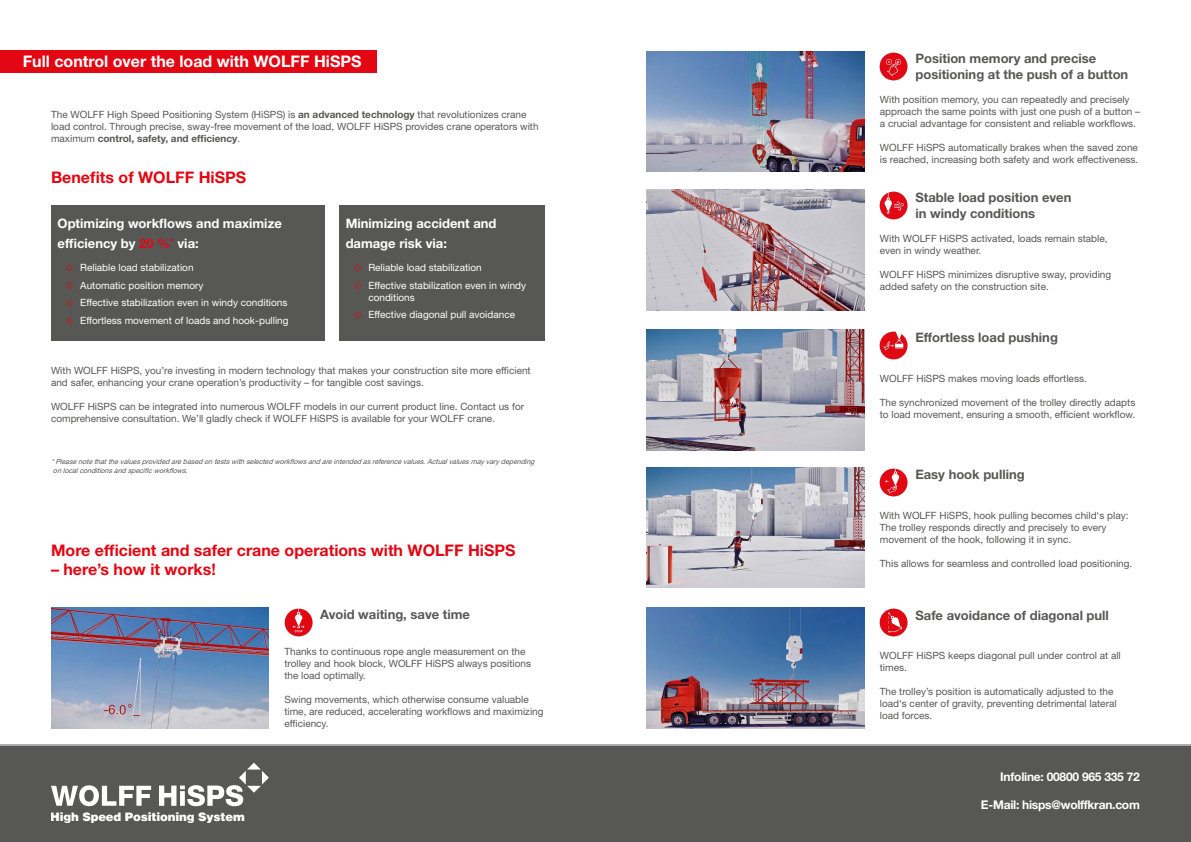
<style>
.page{position:relative;width:1191px;height:842px;background:#fff}
.page>*{position:absolute;margin:0;border:0;box-sizing:border-box;transform-origin:0 0}
.t1{font:700 16px "Helvetica Neue LT Std";color:#e30613}
.t2{font:700 16px "Helvetica Neue LT Std";color:#fff}
.t3{font:700 13px/15.6px "Helvetica Neue LT Std";color:#575756}
.t4{font:700 13px/19.2px "Helvetica Neue LT Std";color:#fff}
.t5{font:700 12px "Helvetica Neue LT Std";letter-spacing:-.02em;color:#fff}
.t6{font:900 11.7px "Helvetica";letter-spacing:-.015em;color:#fff}
.t7{font:10px/12px "Helvetica Neue LT Std";color:#575756}
.t8{font:10px/17.7px "Helvetica Neue LT Std";color:#fff}
.t9{font:italic 7px/8.4px "Helvetica Neue LT Std";color:#575756}
.s1{font-weight:700}
.s2{color:#e30613}
</style>
<div class="page">
<div style="left:0;top:51px;width:376px;height:22px;background:#e30613"></div>
<div style="left:0;top:744px;width:1191px;height:98px;background:#575756"></div>
<div style="left:51px;top:205px;width:273px;height:135px;background:#575756"></div>
<svg style="left:66px;top:264px;width:7px;height:7px"></svg>
<svg style="left:66px;top:282px;width:7px;height:7px"></svg>
<svg style="left:66px;top:300px;width:7px;height:7px"></svg>
<svg style="left:66px;top:317px;width:7px;height:7px"></svg>
<div style="left:339px;top:205px;width:205px;height:135px;background:#575756"></div>
<svg style="left:354px;top:264px;width:7px;height:7px"></svg>
<svg style="left:354px;top:282px;width:7px;height:7px"></svg>
<svg style="left:354px;top:311px;width:7px;height:8px"></svg>
<img style="left:646px;top:51px;width:218px;height:121px">
<img style="left:880px;top:52px;width:27px;height:28px">
<img style="left:51px;top:608px;width:218px;height:120px">
<img style="left:284px;top:608px;width:28px;height:28px">
<img style="left:646px;top:190px;width:218px;height:120px">
<img style="left:880px;top:191px;width:27px;height:28px">
<img style="left:646px;top:330px;width:218px;height:121px">
<img style="left:879px;top:331px;width:28px;height:28px">
<img style="left:646px;top:467px;width:218px;height:121px">
<img style="left:879px;top:469px;width:28px;height:28px">
<img style="left:646px;top:607px;width:218px;height:121px">
<img style="left:879px;top:609px;width:28px;height:28px">
<svg style="left:159px;top:763px;width:110px;height:43px"></svg>
<svg style="left:51px;top:785px;width:100px;height:21px"></svg>
<h1 class="t2" style="left:23px;top:52px;width:340px">Full control over the load with WOLFF HiSPS</h1>
<p class="t7" style="left:51px;top:108px;width:489px">The WOLFF High Speed Positioning System (HiSPS) is <span class="s1">an advanced technology</span> that revolutionizes crane load control. Through precise, sway-free movement of the load, WOLFF HiSPS provides crane operators with maximum <span class="s1">control, safety, and efficiency</span>.</p>
<h1 class="t1" style="left:51px;top:167px;width:197px">Benefits of WOLFF HiSPS</h1>
<h2 class="t4" style="left:58px;top:214px;width:226px">Optimizing workflows and maximize efficiency by <span class="s2">20 %</span><sup>*</sup> via:</h2>
<p class="t8" style="left:80px;top:258px;width:210px">Reliable load stabilization<br>Automatic position memory<br>Effective stabilization even in windy conditions Effortless movement of loads and hook-pulling</p>
<h2 class="t4" style="left:346px;top:214px;width:152px">Minimizing accident and damage risk via:</h2>
<p class="t8" style="left:368px;top:258px;width:159px">Reliable load stabilization<br>Effective stabilization even in windy</p>
<p class="t8" style="left:368px;top:288px;width:148px">conditions<br>Effective diagonal pull avoidance</p>
<p class="t7" style="left:51px;top:364px;width:481px">With WOLFF HiSPS, you’re investing in modern technology that makes your construction site more efficient and safer, enhancing your crane operation’s productivity – for tangible cost savings.</p>
<p class="t7" style="left:51px;top:400px;width:474px">WOLFF HiSPS can be integrated into numerous WOLFF models in our current product line. Contact us for comprehensive consultation. We’ll gladly check if WOLFF HiSPS is available for your WOLFF crane.</p>
<p class="t9" style="left:51px;top:457px;width:487px">*Pleasenotethatthevaluesprovidedarebasedontestswithselectedworkflowsandareintendedasreferencevalues.Actualvaluesmayvarydepending onlocalconditionsandspecificworkflows.</p>
<h1 class="t1" style="left:51px;top:541px;width:466px">More efficient and safer crane operations with WOLFF HiSPS</h1>
<h1 class="t1" style="left:51px;top:560px;width:166px">– here’s how it works!</h1>
<p class="t6" style="left:50px;top:809px;width:196px">High Speed Positioning System</p>
<h2 class="t3" style="left:320px;top:606px;width:151px">Avoid waiting, save time</h2>
<p class="t7" style="left:284px;top:645px;width:248px">Thanks to continuous rope angle measurement on the trolley and hook block, WOLFF HiSPS always positions the load optimally.</p>
<p class="t7" style="left:284px;top:693px;width:261px">Swing movements, which otherwise consume valuable time, are reduced, accelerating workflows and maximizing efficiency.</p>
<h2 class="t3" style="left:915px;top:50px;width:214px">Position memory and precise positioning at the push of a button</h2>
<p class="t7" style="left:880px;top:93px;width:262px">With position memory, you can repeatedly and precisely approach the same points with just one push of a button – a crucial advantage for consistent and reliable workflows.</p>
<p class="t7" style="left:880px;top:141px;width:260px">WOLFF HiSPS automatically brakes when the saved zone is reached, increasing both safety and work effectiveness.</p>
<h2 class="t3" style="left:915px;top:189px;width:157px">Stable load position even in windy conditions</h2>
<p class="t7" style="left:880px;top:232px;width:229px">With WOLFF HiSPS activated, loads remain stable, even in windy weather.</p>
<p class="t7" style="left:880px;top:268px;width:233px">WOLFF HiSPS minimizes disruptive sway, providing added safety on the construction site.</p>
<h2 class="t3" style="left:915px;top:329px;width:144px">Effortless load pushing</h2>
<p class="t7" style="left:879px;top:372px;width:208px">WOLFF HiSPS makes moving loads effortless.</p>
<p class="t7" style="left:879px;top:396px;width:257px">The synchronized movement of the trolley directly adapts to load movement, ensuring a smooth, efficient workflow.</p>
<h2 class="t3" style="left:915px;top:467px;width:111px">Easy hook pulling</h2>
<p class="t7" style="left:879px;top:509px;width:250px">With WOLFF HiSPS, hook pulling becomes child‘s play:<br>The trolley responds directly and precisely to every movement of the hook, following it in sync.</p>
<p class="t7" style="left:879px;top:557px;width:254px">This allows for seamless and controlled load positioning.</p>
<h2 class="t3" style="left:915px;top:607px;width:195px">Safe avoidance of diagonal pull</h2>
<p class="t7" style="left:879px;top:649px;width:242px">WOLFF HiSPS keeps diagonal pull under control at all times.</p>
<p class="t7" style="left:879px;top:685px;width:238px">The trolley’s position is automatically adjusted to the load‘s center of gravity, preventing detrimental lateral load forces.</p>
<p class="t5" style="left:1000px;top:769px;width:141px">Infoline: 00800 965 335 72</p>
<p class="t5" style="left:980px;top:798px;width:161px">E-Mail: hisps@wolffkran.com</p>
</div>
